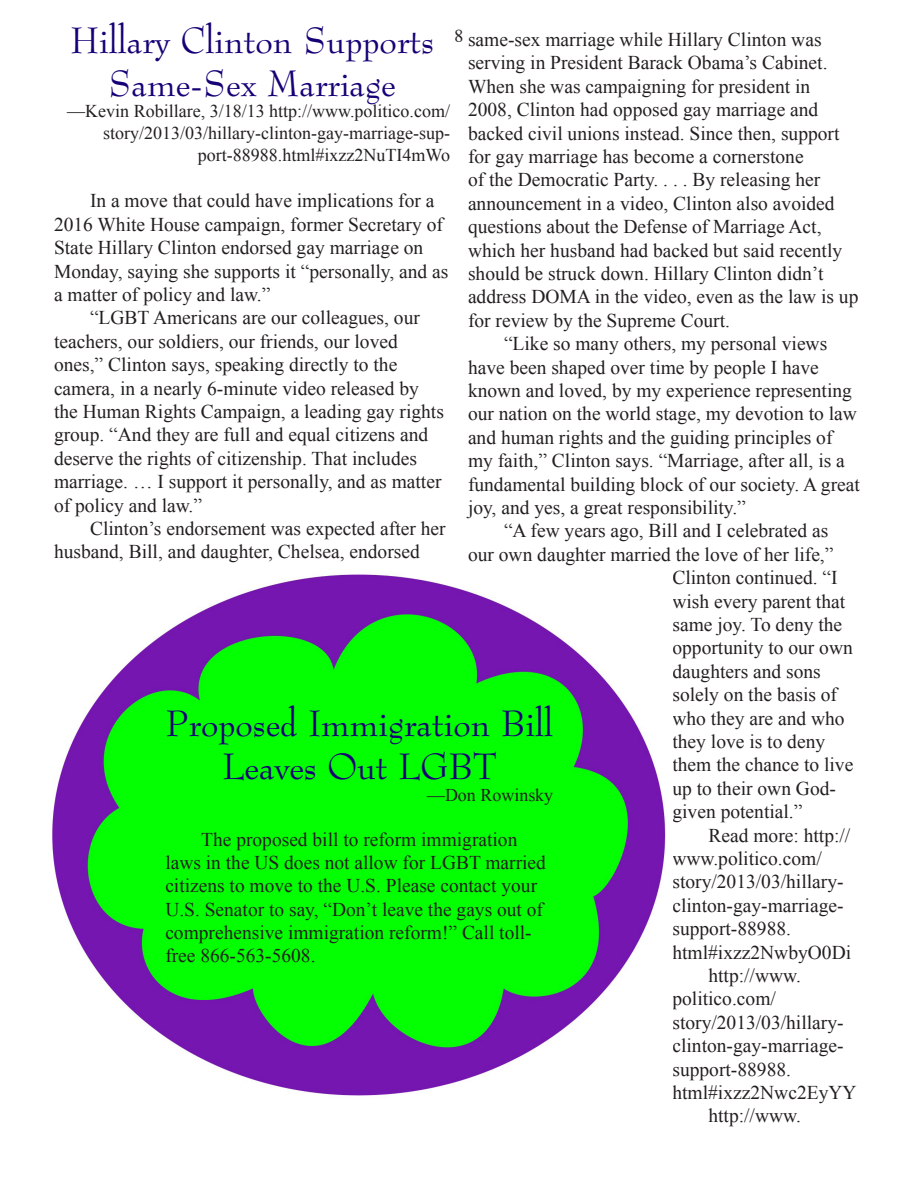
<style>
.page{position:relative;width:918px;height:1188px;background:#fff}
.page>*{position:absolute;margin:0;border:0;box-sizing:border-box;transform-origin:0 0}
.Heading{font:36px/43.2px "Top Hat";color:#170076}
.Heading-2{font:35.85px/43px "Top Hat";color:#170076;text-align:center}
.Body{font:19.5px/23.4px "Times New Roman";color:#231f20}
.Author{font:18px/21.6px "Times New Roman";color:#231f20;text-align:right}
</style>
<div class="page">
<img style="left:52px;top:574px;width:614px;height:522px">
<p class="Heading" style="left:108px;top:17px;width:357px;text-indent:-38px">Hillary Clinton Supports <sup>8<br></sup>Same-Sex Marriage</p>
<p class="Author" style="left:67px;top:100px;width:384px">—Kevin Robillare, 3/18/13 http://www.politico.com/ story/2013/03/hillary-clinton-gay-marriage-sup&shy;port-88988.html#ixzz2NuTI4mWo</p>
<p class="Body" style="left:54px;top:189px;width:396px;text-indent:36px">In a move that could have implications for a 2016 White House campaign, former Secretary of State Hillary Clinton endorsed gay marriage on Monday, saying she supports it “personally, and as a matter of policy and law.”</p>
<p class="Body" style="left:54px;top:306px;width:391px;text-indent:36px">“LGBT Americans are our colleagues, our teachers, our soldiers, our friends, our loved ones,” Clinton says, speaking directly to the camera, in a nearly 6-minute video released by the Human Rights Campaign, a leading gay rights group. “And they are full and equal citizens and deserve the rights of citizenship. That includes marriage. … I support it personally, and as matter of policy and law.”</p>
<p class="Body" style="left:54px;top:516px;width:393px;text-indent:36px">Clinton’s endorsement was expected after her husband, Bill, and daughter, Chelsea, endorsed</p>
<p class="Body" style="left:468px;top:27px;width:392px">same-sex marriage while Hillary Clinton was serving in President Barack Obama’s Cabinet.<br>When she was campaigning for president in 2008, Clinton had opposed gay marriage and backed civil unions instead. Since then, support for gay marriage has become a cornerstone<br>of the Democratic Party. . . . By releasing her announcement in a video, Clinton also avoided questions about the Defense of Marriage Act, which her husband had backed but said recently should be struck down. Hillary Clinton didn’t address DOMA in the video, even as the law is up for review by the Supreme Court.</p>
<p class="Body" style="left:468px;top:332px;width:393px;text-indent:36px">“Like so many others, my personal views have been shaped over time by people I have known and loved, by my experience representing our nation on the world stage, my devotion to law and human rights and the guiding principles of my faith,” Clinton says. “Marriage, after all, is a fundamental building block of our society. A great joy, and yes, a great responsibility.”</p>
<p class="Body" style="left:504px;top:519px;width:326px">“A few years ago, Bill and I celebrated as</p>
<p class="Body" style="left:468px;top:542px;width:367px">our own daughter married the love of her life,”</p>
<p class="Body" style="left:672px;top:566px;width:167px">Clinton continued. “I</p>
<p class="Body" style="left:672px;top:589px;width:174px">wish every parent that</p>
<p class="Body" style="left:672px;top:612px;width:171px">same joy. To deny the</p>
<p class="Body" style="left:672px;top:636px;width:182px">opportunity to our own</p>
<p class="Body" style="left:672px;top:659px;width:150px">daughters and sons</p>
<p class="Body" style="left:672px;top:683px;width:166px">solely on the basis of</p>
<p class="Body" style="left:672px;top:706px;width:174px">who they are and who</p>
<p class="Body" style="left:672px;top:729px;width:154px">they love is to deny</p>
<p class="Body" style="left:672px;top:753px;width:182px">them the chance to live</p>
<p class="Body" style="left:672px;top:776px;width:165px">up to their own God-</p>
<p class="Body" style="left:672px;top:800px;width:131px">given potential.”</p>
<p class="Body" style="left:672px;top:823px;width:180px;text-indent:36px">Read more: http:// www.politico.com/ story/2013/03/hillary&shy;clinton-gay-marriage&shy;support-88988. html#ixzz2NwbyO0Di</p>
<p class="Body" style="left:672px;top:963px;width:186px;text-indent:36px">http://www. politico.com/ story/2013/03/hillary&shy;clinton-gay-marriage&shy;support-88988. html#ixzz2Nwc2EyYY</p>
<p class="Body" style="left:708px;top:1104px;width:94px">http://www.</p>
<p class="Heading-2" style="left:166px;top:701px;width:389px">Proposed Immigration Bill<br>Leaves Out LGBT</p>
<p class="Author" style="left:427px;top:784px;width:128px">—Don Rowinsky</p>
<p class="Body" style="left:165px;top:827px;width:382px;text-indent:36px">The proposed bill to reform immigration laws in the US does not allow for LGBT married citizens to move to the U.S. Please contact your U.S. Senator to say, “Don’t leave the gays out of comprehensive immigration reform!” Call toll&shy;free 866-563-5608.</p>
</div>
